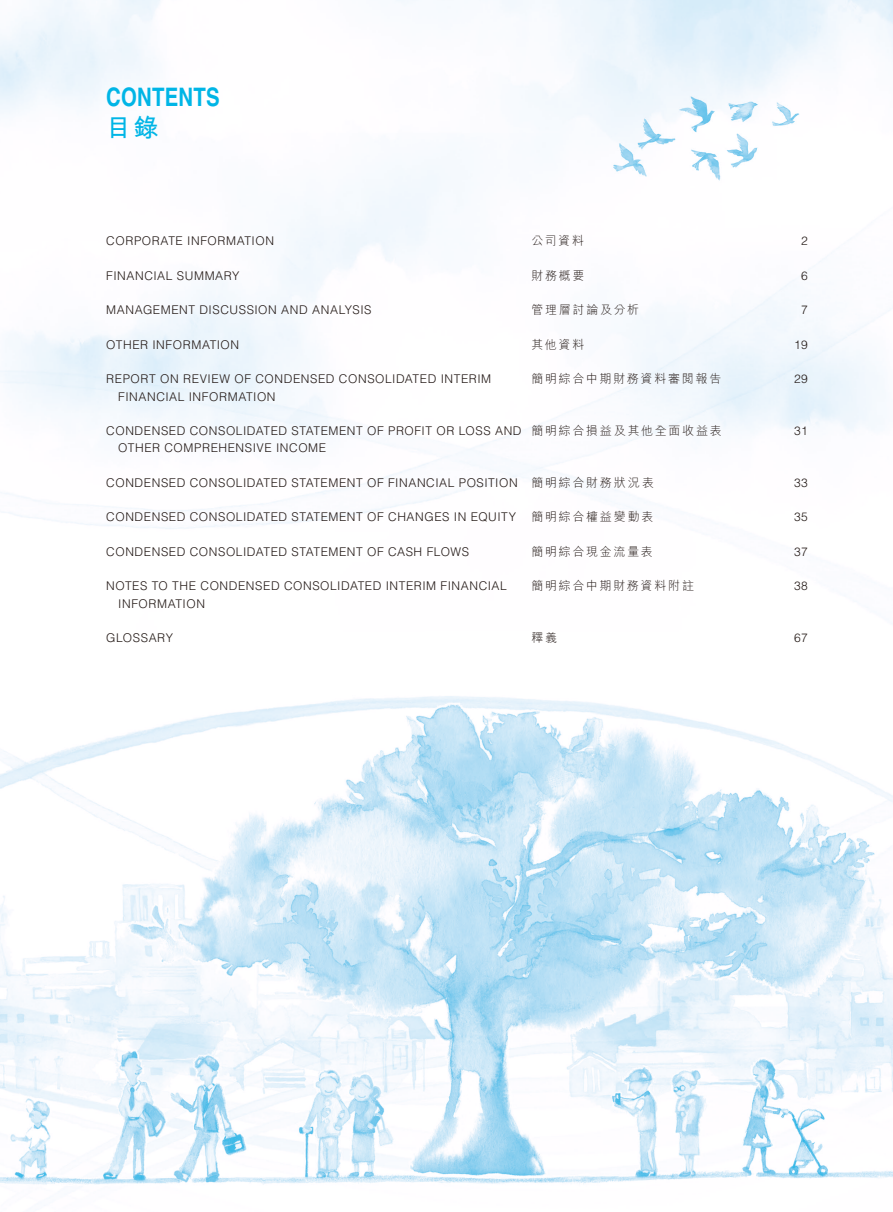
<style>
.page{position:relative;width:893px;height:1212px;background:#fff}
.page>*{position:absolute;margin:0;border:0;box-sizing:border-box;transform-origin:0 0}
.t1{font:700 25.5px "Helvetica LT Std";letter-spacing:.01em;color:#00b5e6;scale:.8 1}
.t2{font:700 25.5px "M Hei HK";color:#00b5e6}
.t3{font:300 12px/17.2px "Helvetica LT Std";letter-spacing:.045em;color:#231916}
.t4{font:300 12px "M Hei HK";letter-spacing:.145em;color:#231916}
.s1{font-family:"M Hei HK"}
</style>
<div class="page">
<img style="left:0;top:0;width:893px;height:1185px">
<h1 class="t1" style="left:106px;top:81px;width:143px">CONTENTS</h1>
<h1 class="t2" style="left:106px;top:109px;width:54px">目錄</h1>
<p class="t3" style="left:106px;top:232px;width:169px">CORPORATE INFORMATION</p>
<p class="t4" style="left:531px;top:235px;width:54px">公司資料</p>
<p class="t3" style="left:801px;top:232px;width:8px">2</p>
<p class="t3" style="left:106px;top:267px;width:135px">FINANCIAL SUMMARY</p>
<p class="t4" style="left:531px;top:269px;width:55px">財務概要</p>
<p class="t3" style="left:801px;top:267px;width:8px">6</p>
<p class="t3" style="left:106px;top:301px;width:267px">MANAGEMENT DISCUSSION AND ANALYSIS</p>
<p class="t4" style="left:531px;top:304px;width:109px">管理層討論及分析</p>
<p class="t3" style="left:801px;top:301px;width:8px">7</p>
<p class="t3" style="left:106px;top:336px;width:134px">OTHER INFORMATION</p>
<p class="t4" style="left:531px;top:338px;width:54px">其他資料</p>
<p class="t3" style="left:794px;top:336px;width:15px">19</p>
<p class="t3" style="left:118px;top:370px;width:374px;text-indent:-12px">REPORT ON REVIEW OF CONDENSED CONSOLIDATED INTERIM<br>FINANCIAL INFORMATION</p>
<p class="t4" style="left:531px;top:373px;width:191px">簡明綜合中期財務資料審閱報告</p>
<p class="t3" style="left:794px;top:370px;width:15px">29</p>
<p class="t3" style="left:118px;top:422px;width:405px;text-indent:-12px">CONDENSED CONSOLIDATED STATEMENT OF PROFIT OR LOSS AND<br>OTHER COMPREHENSIVE INCOME</p>
<p class="t4" style="left:531px;top:425px;width:192px">簡明綜合損益及其他全面收益表</p>
<p class="t3" style="left:794px;top:422px;width:15px">31</p>
<p class="t3" style="left:106px;top:474px;width:549px">CONDENSED CONSOLIDATED STATEMENT OF FINANCIAL POSITION <span class="s1">簡明綜合財務狀況表</span></p>
<p class="t3" style="left:794px;top:474px;width:15px">33</p>
<p class="t3" style="left:106px;top:508px;width:411px">CONDENSED CONSOLIDATED STATEMENT OF CHANGES IN EQUITY</p>
<p class="t4" style="left:531px;top:511px;width:123px">簡明綜合權益變動表</p>
<p class="t3" style="left:794px;top:508px;width:15px">35</p>
<p class="t3" style="left:106px;top:543px;width:364px">CONDENSED CONSOLIDATED STATEMENT OF CASH FLOWS</p>
<p class="t4" style="left:531px;top:545px;width:123px">簡明綜合現金流量表</p>
<p class="t3" style="left:794px;top:543px;width:15px">37</p>
<p class="t3" style="left:118px;top:577px;width:390px;text-indent:-12px">NOTES TO THE CONDENSED CONSOLIDATED INTERIM FINANCIAL<br>INFORMATION</p>
<p class="t4" style="left:531px;top:580px;width:164px">簡明綜合中期財務資料附註</p>
<p class="t3" style="left:794px;top:577px;width:15px">38</p>
<p class="t3" style="left:106px;top:629px;width:68px">GLOSSARY</p>
<p class="t4" style="left:531px;top:632px;width:27px">釋義</p>
<p class="t3" style="left:794px;top:629px;width:15px">67</p>
</div>
